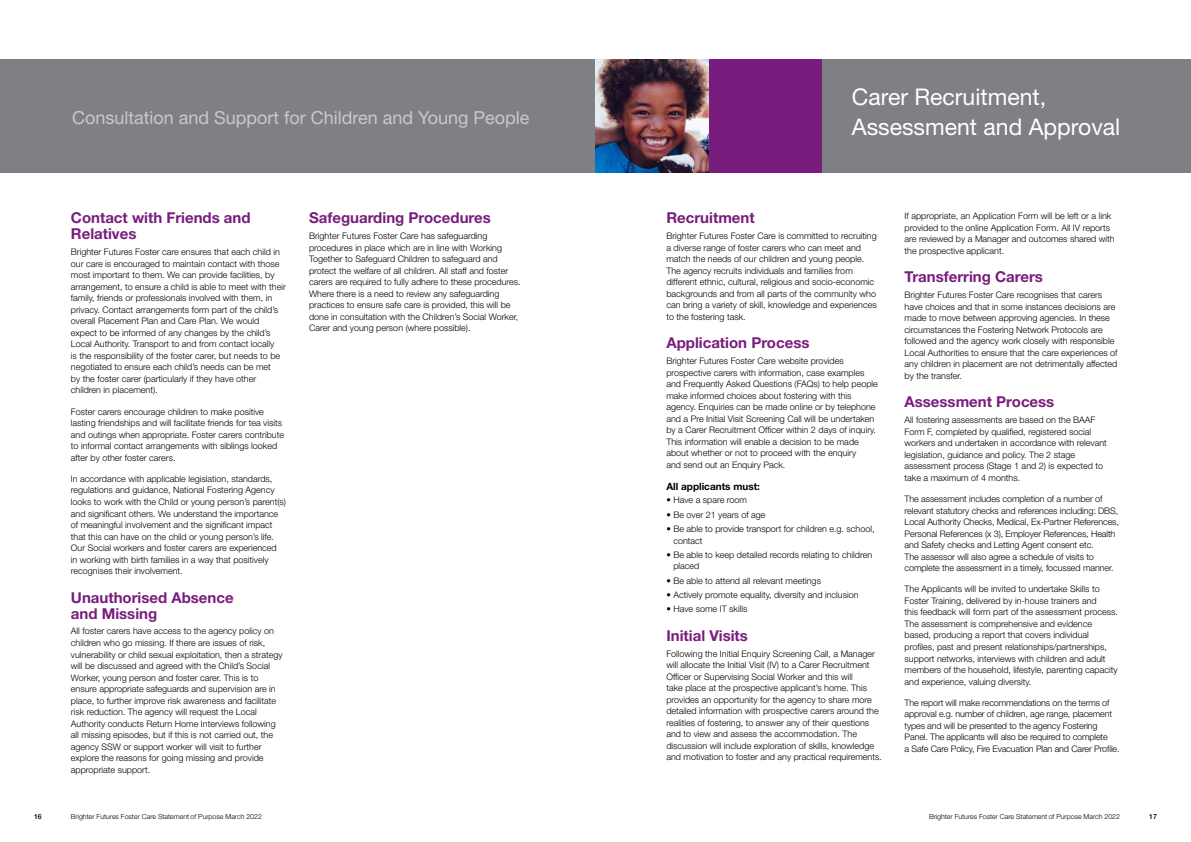
<style>
.page{position:relative;width:1191px;height:842px;background:#fff}
.page>*{position:absolute;margin:0;border:0;box-sizing:border-box;transform-origin:0 0}
.t1{font:23px/30px "Helvetica Neue LT Std";color:#fff}
.t2{font:18px "Helvetica Neue LT Std";color:#c8c9cb}
.t3{font:700 15px/16px "Helvetica Neue LT Std";color:#781d7d}
.t4{font:700 10px "Helvetica Neue LT Std";color:#000}
.t5{font:300 9px/11.5px "Helvetica Neue LT Std";color:#000}
.t6{font:300 7px "Helvetica Neue LT Std";color:#000}
.t7{font:500 7px "Helvetica Neue LT Std";color:#000}
</style>
<div class="page">
<div style="left:0;top:60px;width:595px;height:113px;background:#7e8083"></div>
<img style="left:595px;top:60px;width:114px;height:113px">
<div style="left:709px;top:60px;width:113px;height:113px;background:#781d7d"></div>
<div style="left:822px;top:60px;width:369px;height:113px;background:#7e8083"></div>
<h2 class="t2" style="left:72px;top:107px;width:459px">Consultation and Support for Children and Young People</h2>
<h3 class="t3" style="left:71px;top:210px;width:181px">Contact with Friends and<br>Relatives</h3>
<p class="t5" style="left:71px;top:246px;width:216px">Brighter Futures Foster care ensures that each child in our care is encouraged to maintain contact with those most important to them. We can provide facilities, by arrangement, to ensure a child is able to meet with their family, friends or professionals involved with them, in privacy. Contact arrangements form part of the child’s overall Placement Plan and Care Plan. We would expect to be informed of any changes by the child’s Local Authority. Transport to and from contact locally<br>is the responsibility of the foster carer, but needs to be negotiated to ensure each child’s needs can be met<br>by the foster carer (particularly if they have other children in placement).</p>
<p class="t5" style="left:71px;top:405px;width:215px">Foster carers encourage children to make positive lasting friendships and will facilitate friends for tea visits and outings when appropriate. Foster carers contribute to informal contact arrangements with siblings looked after by other foster carers.</p>
<p class="t5" style="left:71px;top:473px;width:217px">In accordance with applicable legislation, standards, regulations and guidance, National Fostering Agency looks to work with the Child or young person’s parent(s) and significant others. We understand the importance of meaningful involvement and the significant impact that this can have on the child or young person’s life.<br>Our Social workers and foster carers are experienced<br>in working with birth families in a way that positively recognises their involvement.</p>
<h3 class="t3" style="left:71px;top:589px;width:164px">Unauthorised Absence and Missing</h3>
<p class="t5" style="left:71px;top:625px;width:213px">All foster carers have access to the agency policy on children who go missing. If there are issues of risk, vulnerability or child sexual exploitation, then a strategy will be discussed and agreed with the Child’s Social Worker, young person and foster carer. This is to ensure appropriate safeguards and supervision are in place, to further improve risk awareness and facilitate risk reduction. The agency will request the Local Authority conducts Return Home Interviews following all missing episodes, but if this is not carried out, the agency SSW or support worker will visit to further explore the reasons for going missing and provide appropriate support.</p>
<h3 class="t3" style="left:309px;top:210px;width:183px">Safeguarding Procedures</h3>
<p class="t5" style="left:309px;top:230px;width:213px">Brighter Futures Foster Care has safeguarding procedures in place which are in line with Working Together to Safeguard Children to safeguard and protect the welfare of all children. All staff and foster carers are required to fully adhere to these procedures.<br>Where there is a need to review any safeguarding practices to ensure safe care is provided, this will be done in consultation with the Children’s Social Worker, Carer and young person (where possible).</p>
<h1 class="t1" style="left:852px;top:82px;width:270px">Carer Recruitment,<br>Assessment and Approval</h1>
<h3 class="t3" style="left:666px;top:210px;width:90px">Recruitment</h3>
<p class="t5" style="left:666px;top:230px;width:212px">Brighter Futures Foster Care is committed to recruiting a diverse range of foster carers who can meet and match the needs of our children and young people.<br>The agency recruits individuals and families from different ethnic, cultural, religious and socio-economic backgrounds and from all parts of the community who can bring a variety of skill, knowledge and experiences to the fostering task.</p>
<h3 class="t3" style="left:666px;top:335px;width:145px">Application Process</h3>
<p class="t5" style="left:666px;top:355px;width:213px">Brighter Futures Foster Care website provides prospective carers with information, case examples and Frequently Asked Questions (FAQs) to help people make informed choices about fostering with this agency. Enquiries can be made online or by telephone and a Pre Initial Visit Screening Call will be undertaken by a Carer Recruitment Officer within 2 days of inquiry.<br>This information will enable a decision to be made about whether or not to proceed with the enquiry<br>and send out an Enquiry Pack.</p>
<p class="t4" style="left:666px;top:481px;width:95px">All applicants must:</p>
<p class="t5" style="left:666px;top:494px;width:82px">• Have a spare room</p>
<p class="t5" style="left:666px;top:509px;width:101px">• Be over 21 years of age</p>
<p class="t5" style="left:673px;top:523px;width:203px;text-indent:-7px">• Be able to provide transport for children e.g. school, contact</p>
<p class="t5" style="left:673px;top:549px;width:200px;text-indent:-7px">• Be able to keep detailed records relating to children placed</p>
<p class="t5" style="left:666px;top:575px;width:156px">• Be able to attend all relevant meetings</p>
<p class="t5" style="left:666px;top:589px;width:194px">• Actively promote equality, diversity and inclusion</p>
<p class="t5" style="left:666px;top:603px;width:83px">• Have some IT skills</p>
<h3 class="t3" style="left:666px;top:627px;width:83px">Initial Visits</h3>
<p class="t5" style="left:666px;top:648px;width:217px">Following the Initial Enquiry Screening Call, a Manager will allocate the Initial Visit (IV) to a Carer Recruitment Officer or Supervising Social Worker and this will<br>take place at the prospective applicant’s home. This provides an opportunity for the agency to share more detailed information with prospective carers around the realities of fostering, to answer any of their questions and to view and assess the accommodation. The discussion will include exploration of skills, knowledge and motivation to foster and any practical requirements.</p>
<p class="t5" style="left:904px;top:210px;width:212px">If appropriate, an Application Form will be left or a link provided to the online Application Form. All IV reports are reviewed by a Manager and outcomes shared with the prospective applicant.</p>
<h3 class="t3" style="left:904px;top:269px;width:140px">Transferring Carers</h3>
<p class="t5" style="left:904px;top:289px;width:214px">Brighter Futures Foster Care recognises that carers have choices and that in some instances decisions are made to move between approving agencies. In these circumstances the Fostering Network Protocols are followed and the agency work closely with responsible Local Authorities to ensure that the care experiences of any children in placement are not detrimentally affected by the transfer.</p>
<h3 class="t3" style="left:904px;top:394px;width:151px">Assessment Process</h3>
<p class="t5" style="left:904px;top:414px;width:204px">All fostering assessments are based on the BAAF Form F, completed by qualified, registered social workers and undertaken in accordance with relevant legislation, guidance and policy. The 2 stage assessment process (Stage 1 and 2) is expected to take a maximum of 4 months.</p>
<p class="t5" style="left:904px;top:493px;width:216px">The assessment includes completion of a number of relevant statutory checks and references including: DBS, Local Authority Checks, Medical, Ex-Partner References, Personal References (x 3), Employer References, Health and Safety checks and Letting Agent consent etc.<br>The assessor will also agree a schedule of visits to complete the assessment in a timely, focussed manner.</p>
<p class="t5" style="left:904px;top:583px;width:215px">The Applicants will be invited to undertake Skills to Foster Training, delivered by in-house trainers and<br>this feedback will form part of the assessment process.<br>The assessment is comprehensive and evidence based, producing a report that covers individual profiles, past and present relationships/partnerships, support networks, interviews with children and adult members of the household, lifestyle, parenting capacity and experience, valuing diversity.</p>
<p class="t5" style="left:904px;top:697px;width:216px">The report will make recommendations on the terms of approval e.g. number of children, age range, placement types and will be presented to the agency Fostering Panel. The applicants will also be required to complete<br>a Safe Care Policy, Fire Evacuation Plan and Carer Profile.</p>
<p class="t7" style="left:34px;top:812px;width:9px">16</p>
<p class="t6" style="left:71px;top:812px;width:193px">Brighter Futures Foster Care Statement of Purpose March 2022</p>
<p class="t6" style="left:929px;top:812px;width:193px">Brighter Futures Foster Care Statement of Purpose March 2022</p>
<p class="t7" style="left:1149px;top:812px;width:9px">17</p>
</div>
